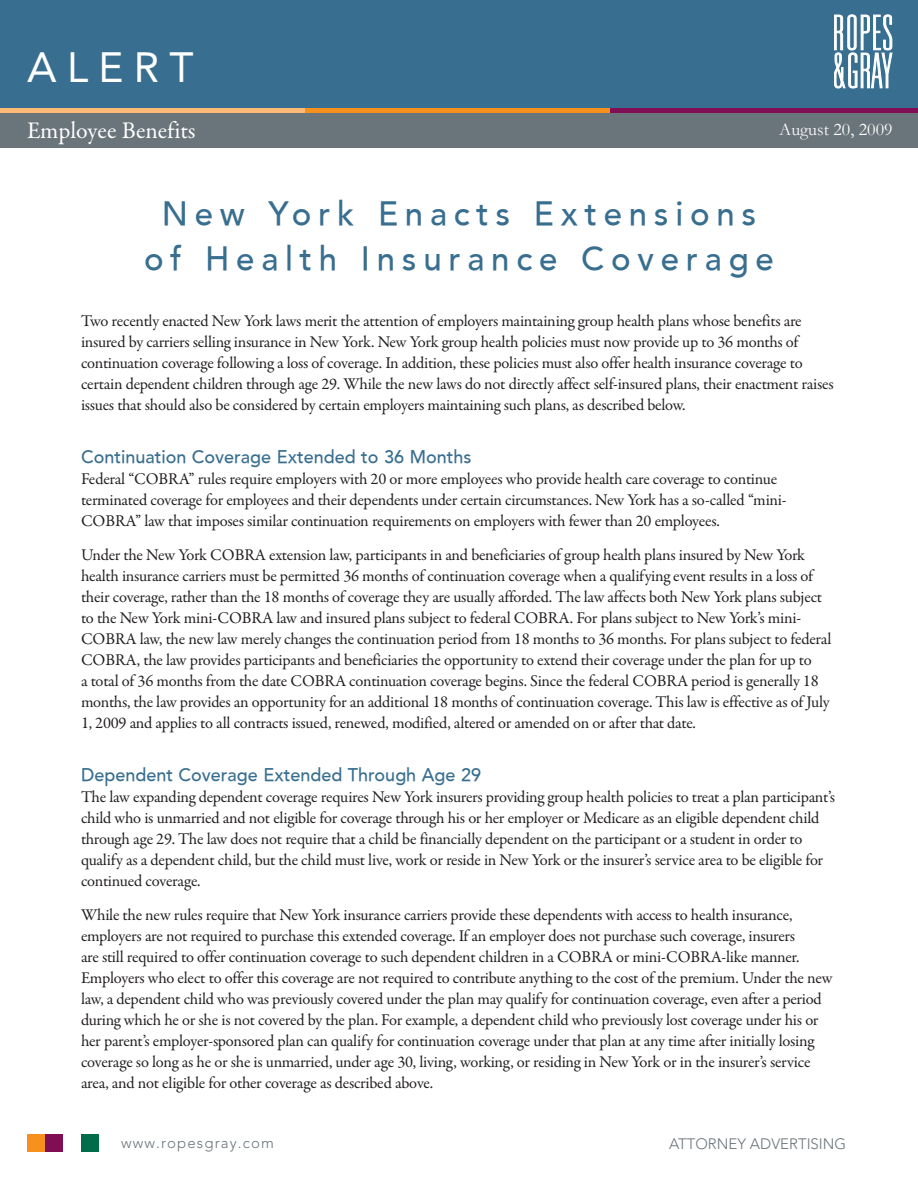
<style>
.page{position:relative;width:918px;height:1188px;background:#fff}
.page>*{position:absolute;margin:0;border:0;box-sizing:border-box;transform-origin:0 0}
.CLIENT_ALERT_TITLE{font:42px "Avenir";letter-spacing:.25em;color:#fff}
.Headline{font:500 33px/45px "Avenir";letter-spacing:.205em;color:#386e8f;text-align:center}
.Practice_Group_Name{font:24px "Garamond Premr Pro";color:#fff}
.Subhead{font:500 18px "Avenir";color:#386e8f}
.t1{font:18px "Garamond";color:#fff}
.Body{font:16.5px/21px "Garamond Premr Pro";letter-spacing:-.02em;color:#231f20}
.t2{font:300 15px "Avenir";color:#6a737b}
.t3{font:300 15px "Avenir";letter-spacing:.075em;color:#6a747b}
</style>
<div class="page">
<div style="left:0;top:0;width:918px;height:108px;background:#386e8f"></div>
<div style="left:0;top:108px;width:918px;height:39px;background:#6a747b"></div>
<hr style="left:0;top:108px;width:306px;height:4px;background:#fcba74">
<hr style="left:306px;top:108px;width:305px;height:4px;background:#f6911e">
<hr style="left:611px;top:108px;width:307px;height:4px;background:#810e54">
<svg style="left:834px;top:15px;width:58px;height:73px"></svg>
<div style="left:27px;top:1134px;width:18px;height:18px;background:#f6911e"></div>
<div style="left:45px;top:1134px;width:18px;height:18px;background:#810e54"></div>
<div style="left:81px;top:1134px;width:18px;height:18px;background:#006c4a"></div>
<p class="CLIENT_ALERT_TITLE" style="left:27px;top:44px;width:168px">ALERT</p>
<p class="Practice_Group_Name" style="left:27px;top:116px;width:170px">Employee Benefits</p>
<p class="t1" style="left:779px;top:118px;width:115px">August 20, 2009</p>
<p class="Headline" style="left:144px;top:192px;width:631px">New York Enacts Extensions of Health Insurance Coverage</p>
<p class="Body" style="left:81px;top:311px;width:754px">Two recently enacted New York laws merit the attention of employers maintaining group health plans whose benefits are insured by carriers selling insurance in New York. New York group health policies must now provide up to 36 months of continuation coverage following a loss of coverage. In addition, these policies must also offer health insurance coverage to certain dependent children through age 29. While the new laws do not directly affect self-insured plans, their enactment raises issues that should also be considered by certain employers maintaining such plans, as described below.</p>
<p class="Subhead" style="left:81px;top:446px;width:392px">Continuation Coverage Extended to 36 Months</p>
<p class="Body" style="left:81px;top:468px;width:707px">Federal “COBRA” rules require employers with 20 or more employees who provide health care coverage to continue terminated coverage for employees and their dependents under certain circumstances. New York has a so-called “mini-<br>COBRA” law that imposes similar continuation requirements on employers with fewer than 20 employees.</p>
<p class="Body" style="left:81px;top:545px;width:752px">Under the New York COBRA extension law, participants in and beneficiaries of group health plans insured by New York health insurance carriers must be permitted 36 months of continuation coverage when a qualifying event results in a loss of their coverage, rather than the 18 months of coverage they are usually afforded. The law affects both New York plans subject to the New York mini-COBRA law and insured plans subject to federal COBRA. For plans subject to New York’s mini-COBRA law, the new law merely changes the continuation period from 18 months to 36 months. For plans subject to federal COBRA, the law provides participants and beneficiaries the opportunity to extend their coverage under the plan for up to<br>a total of 36 months from the date COBRA continuation coverage begins. Since the federal COBRA period is generally 18 months, the law provides an opportunity for an additional 18 months of continuation coverage. This law is effective as of July 1, 2009 and applies to all contracts issued, renewed, modified, altered or amended on or after that date.</p>
<p class="Subhead" style="left:81px;top:764px;width:402px">Dependent Coverage Extended Through Age 29</p>
<p class="Body" style="left:81px;top:786px;width:756px">The law expanding dependent coverage requires New York insurers providing group health policies to treat a plan participant’s child who is unmarried and not eligible for coverage through his or her employer or Medicare as an eligible dependent child through age 29. The law does not require that a child be financially dependent on the participant or a student in order to qualify as a dependent child, but the child must live, work or reside in New York or the insurer’s service area to be eligible for continued coverage.</p>
<p class="Body" style="left:81px;top:905px;width:753px">While the new rules require that New York insurance carriers provide these dependents with access to health insurance, employers are not required to purchase this extended coverage. If an employer does not purchase such coverage, insurers<br>are still required to offer continuation coverage to such dependent children in a COBRA or mini-COBRA-like manner.<br>Employers who elect to offer this coverage are not required to contribute anything to the cost of the premium. Under the new law, a dependent child who was previously covered under the plan may qualify for continuation coverage, even after a period during which he or she is not covered by the plan. For example, a dependent child who previously lost coverage under his or her parent’s employer-sponsored plan can qualify for continuation coverage under that plan at any time after initially losing coverage so long as he or she is unmarried, under age 30, living, working, or residing in New York or in the insurer’s service area, and not eligible for other coverage as described above.</p>
<p class="t3" style="left:121px;top:1134px;width:155px">www.ropesgray.com</p>
<p class="t2" style="left:669px;top:1135px;width:179px">ATTORNEY ADVERTISING</p>
</div>
